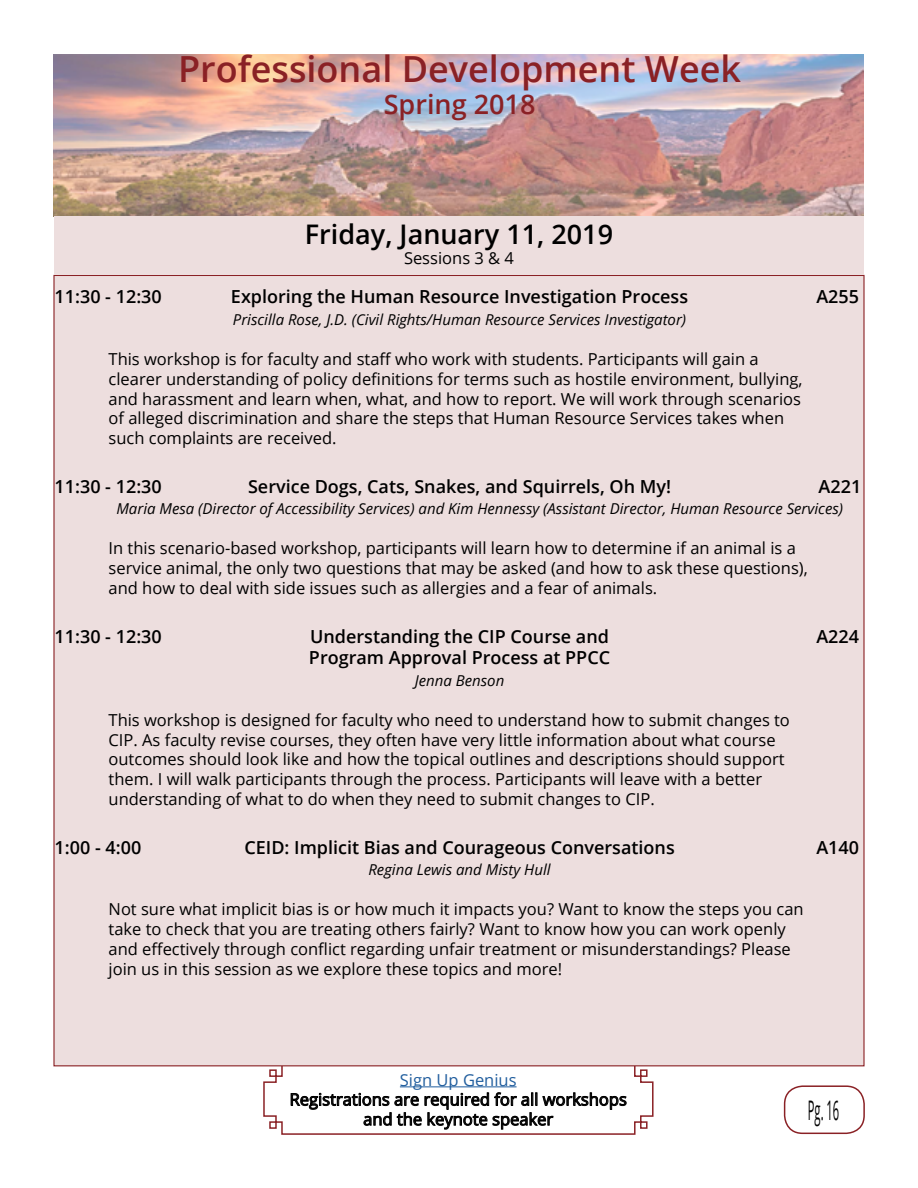
<style>
.page{position:relative;width:918px;height:1188px;background:#fff}
.page>*{position:absolute;margin:0;border:0;box-sizing:border-box;transform-origin:0 0}
.t1{font:600 36px "Open Sans";color:#8a2125}
.t2{font:600 27px "Open Sans";color:#000}
.t3{font:600 27px "Open Sans";color:#8a2125}
.t4{font:27px "Open Sans";color:#000;scale:.41 1}
.t5{font:600 18px "Open Sans";color:#000}
.t6{font:16.5px/19.8px "Open Sans";color:#000}
.t7{font:16.5px "Open Sans";color:#215e9e}
.t8{font:italic 15px "Open Sans";color:#000}
</style>
<div class="page">
<div style="left:784px;top:1085px;width:81px;height:49px;border:2px solid #8a2125;border-radius:18px"></div>
<img style="left:53px;top:54px;width:810px;height:163px">
<svg style="left:262px;top:1066px;width:392px;height:69px"></svg>
<div style="left:54px;top:275px;width:810px;height:791px;background:#eddede"></div>
<div style="left:54px;top:217px;width:810px;height:58px;background:#eddede"></div>
<h1 class="t1" style="left:178px;top:44px;width:564px">Professional Development Week</h1>
<h2 class="t3" style="left:384px;top:86px;width:153px">Spring 2018</h2>
<h2 class="t2" style="left:305px;top:216px;width:310px">Friday, January 11, 2019</h2>
<p class="t6" style="left:404px;top:248px;width:111px">Sessions 3 &amp; 4</p>
<p class="t5" style="left:55px;top:284px;width:109px">11:30 - 12:30</p>
<p class="t5" style="left:231px;top:284px;width:459px">Exploring the Human Resource Investigation Process</p>
<p class="t5" style="left:816px;top:284px;width:44px">A255</p>
<p class="t8" style="left:233px;top:309px;width:455px">Priscilla Rose, J.D. (Civil Rights/Human Resource Services Investigator)</p>
<p class="t6" style="left:109px;top:349px;width:696px">This workshop is for faculty and staff who work with students. Participants will gain a clearer understanding of policy definitions for terms such as hostile environment, bullying, and harassment and learn when, what, and how to report. We will work through scenarios of alleged discrimination and share the steps that Human Resource Services takes when such complaints are received.</p>
<p class="t5" style="left:55px;top:474px;width:109px">11:30 - 12:30</p>
<p class="t5" style="left:248px;top:474px;width:424px">Service Dogs, Cats, Snakes, and Squirrels, Oh My!</p>
<p class="t5" style="left:819px;top:474px;width:44px">A221</p>
<p class="t8" style="left:116px;top:499px;width:728px">Maria Mesa (Director of Accessibility Services) and Kim Hennessy (Assistant Director, Human Resource Services)</p>
<p class="t6" style="left:109px;top:538px;width:701px">In this scenario-based workshop, participants will learn how to determine if an animal is a service animal, the only two questions that may be asked (and how to ask these questions), and how to deal with side issues such as allergies and a fear of animals.</p>
<p class="t5" style="left:55px;top:624px;width:109px">11:30 - 12:30</p>
<p class="t5" style="left:310px;top:624px;width:300px">Understanding the CIP Course and</p>
<p class="t5" style="left:816px;top:624px;width:44px">A224</p>
<p class="t5" style="left:309px;top:645px;width:303px">Program Approval Process at PPCC</p>
<p class="t8" style="left:415px;top:670px;width:91px">Jenna Benson</p>
<p class="t6" style="left:109px;top:710px;width:683px">This workshop is designed for faculty who need to understand how to submit changes to CIP. As faculty revise courses, they often have very little information about what course outcomes should look like and how the topical outlines and descriptions should support them. I will walk participants through the process. Participants will leave with a better understanding of what to do when they need to submit changes to CIP.</p>
<p class="t5" style="left:55px;top:835px;width:88px">1:00 - 4:00</p>
<p class="t5" style="left:244px;top:835px;width:432px">CEID: Implicit Bias and Courageous Conversations</p>
<p class="t5" style="left:816px;top:835px;width:44px">A140</p>
<p class="t8" style="left:368px;top:860px;width:184px">Regina Lewis and Misty Hull</p>
<p class="t6" style="left:109px;top:899px;width:697px">Not sure what implicit bias is or how much it impacts you? Want to know the steps you can take to check that you are treating others fairly? Want to know how you can work openly and effectively through conflict regarding unfair treatment or misunderstandings? Please join us in this session as we explore these topics and more!</p>
<p class="t7" style="left:400px;top:1068px;width:118px">Sign Up Genius</p>
<p class="t6" style="left:290px;top:1089px;width:339px;text-align:center">Registrations are required for all workshops and the keynote speaker</p>
<h2 class="t4" style="left:808px;top:1092px;width:78px">Pg. 16</h2>
</div>
